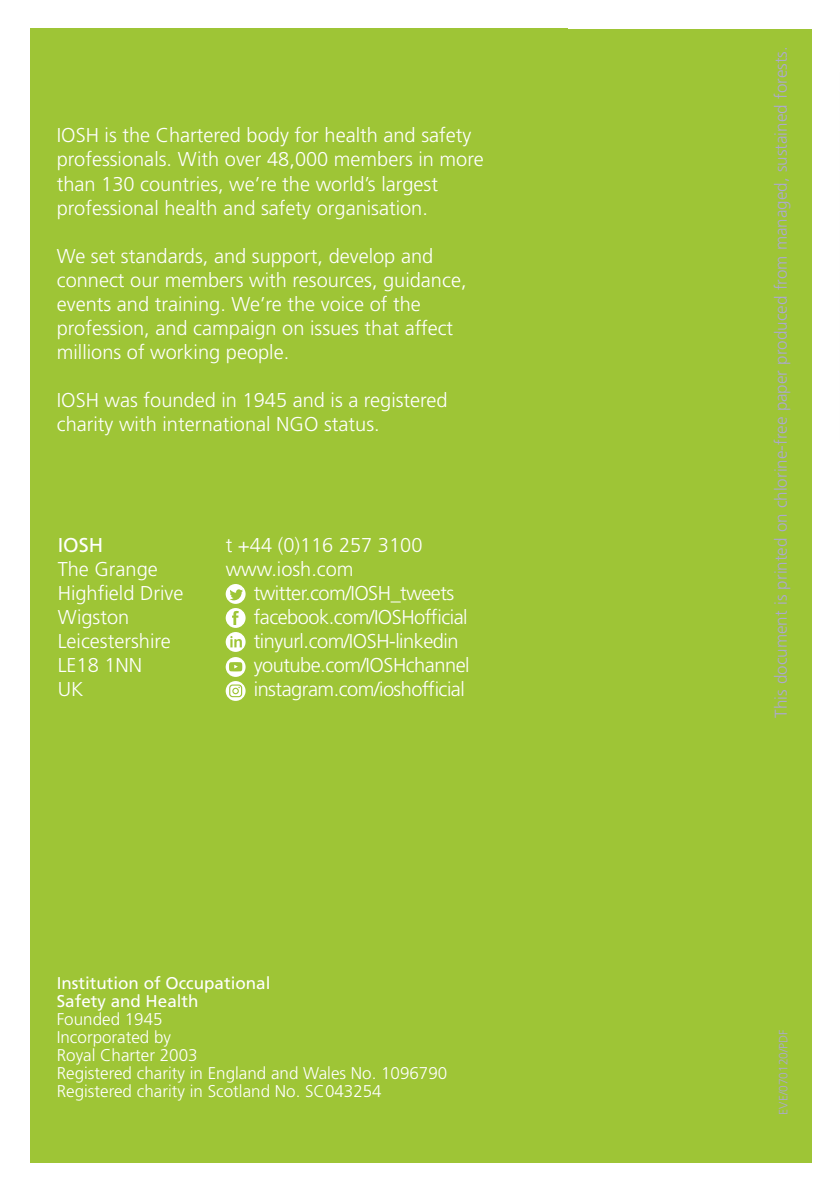
<style>
.page{position:relative;width:840px;height:1191px;background:#fff}
.page>*{position:absolute;margin:0;border:0;box-sizing:border-box;transform-origin:0 0}
.t1{font:300 20px/24px "Frutiger LT Std";color:#fff}
.t2{font:300 20px "Frutiger LT Std";letter-spacing:-.025em;color:#fff}
.t3{font:20px "Frutiger LT Std";color:#fff}
.t4{font:300 17px/18px "Frutiger LT Std";color:#fff}
._07_Body_copy_10_12{font:300 17px "Frutiger LT Std";color:#ada8d2}
.t5{font:17px/18px "Frutiger LT Std";color:#fff}
._07_Body_copy_10_12-2{font:300 12px "Frutiger LT Std";color:#ada8d2}
</style>
<div class="page">
<div style="left:30px;top:28px;width:781px;height:1135px;background:#9ec536"></div>
<svg style="left:225px;top:584px;width:20px;height:117px"></svg>
<p class="t1" style="left:57px;top:124px;width:428px">IOSH is the Chartered body for health and safety professionals. With over 48,000 members in more than 130 countries, we’re the world’s largest professional health and safety organisation.</p>
<p class="t1" style="left:57px;top:244px;width:411px">We set standards, and support, develop and connect our members with resources, guidance, events and training. We’re the voice of the profession, and campaign on issues that affect millions of working people.</p>
<p class="t1" style="left:57px;top:388px;width:392px">IOSH was founded in 1945 and is a registered charity with international NGO status.</p>
<p class="t3" style="left:58px;top:533px;width:47px">IOSH</p>
<p class="t1" style="left:58px;top:557px;width:102px">The Grange</p>
<p class="t1" style="left:58px;top:581px;width:127px">Highfield Drive</p>
<p class="t1" style="left:58px;top:605px;width:73px">Wigston</p>
<p class="t1" style="left:58px;top:629px;width:114px">Leicestershire</p>
<p class="t1" style="left:58px;top:653px;width:86px">LE18 1NN</p>
<p class="t1" style="left:58px;top:677px;width:27px">UK</p>
<p class="t1" style="left:225px;top:533px;width:198px">t +44 (0)116 257 3100</p>
<p class="t1" style="left:225px;top:557px;width:129px">www.iosh.com</p>
<p class="t2" style="left:253px;top:582px;width:202px">twitter.com/IOSH_tweets</p>
<p class="t2" style="left:253px;top:606px;width:215px">facebook.com/IOSHofficial</p>
<p class="t2" style="left:253px;top:630px;width:206px">tinyurl.com/IOSH-linkedin</p>
<p class="t2" style="left:253px;top:654px;width:217px">youtube.com/IOSHchannel</p>
<p class="t2" style="left:253px;top:678px;width:212px">instagram.com/ioshofficial</p>
<p class="t5" style="left:57px;top:974px;width:215px">Institution of Occupational<br>Safety and Health</p>
<p class="t4" style="left:57px;top:1010px;width:107px">Founded 1945</p>
<p class="t4" style="left:57px;top:1028px;width:142px">Incorporated by<br>Royal Charter 2003</p>
<p class="t4" style="left:57px;top:1064px;width:392px">Registered charity in England and Wales No. 1096790</p>
<p class="t4" style="left:57px;top:1082px;width:326px">Registered charity in Scotland No. SC043254</p>
<p class="_07_Body_copy_10_12" style="left:770px;top:717px;width:673px;rotate:-90deg">This document is printed on chlorine-free paper produced from managed, sustained forests.</p>
<p class="_07_Body_copy_10_12-2" style="left:776px;top:1114px;width:87px;rotate:-90deg">EVE/070120/PDF</p>
</div>
